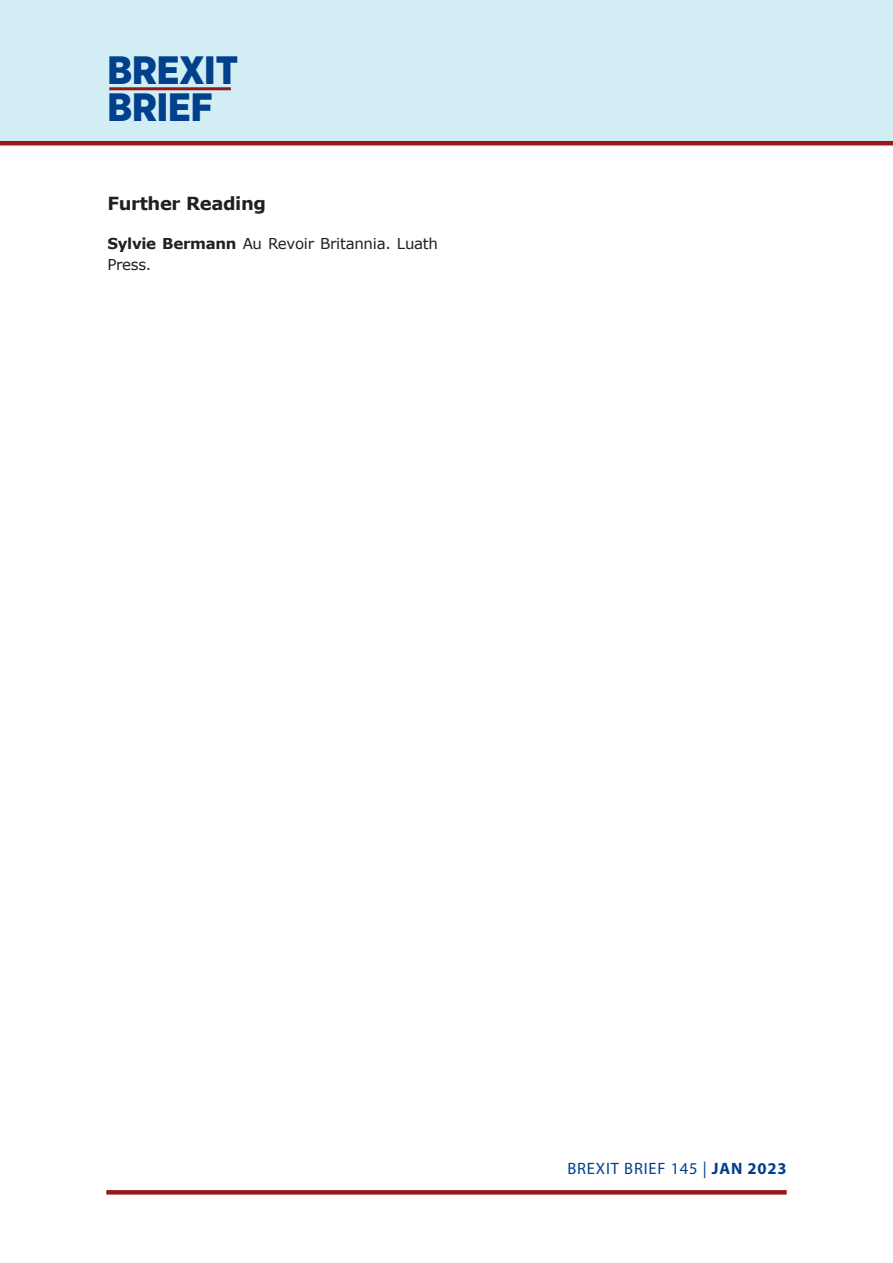
<style>
.page{position:relative;width:893px;height:1263px;background:#fff}
.page>*{position:absolute;margin:0;border:0;box-sizing:border-box;transform-origin:0 0}
.t1{font:900 39.6px/37.5px "Gotham Narrow";color:#00408d}
.Body_copy{font:700 18px "Verdana";letter-spacing:-.02em;color:#231f20}
.t2{font:16.5px "Myriad Pro";letter-spacing:.05em;color:#00408d}
.Body_copy-2{font:15px/21px "Verdana";letter-spacing:-.02em;color:#231f20}
.s1{font-weight:700}
</style>
<div class="page">
<div style="left:0;top:0;width:893px;height:142px;background:#d2edf3"></div>
<hr style="left:0;top:141px;width:893px;height:4px;background:#971819">
<hr style="left:109px;top:87px;width:122px;height:3px;background:#971819">
<svg style="left:106px;top:1190px;width:681px;height:4px;background:#991d1e"></svg>
<h1 class="t1" style="left:107px;top:51px;width:132px">BREXIT<br>BRIEF</h1>
<p class="Body_copy" style="left:107px;top:191px;width:160px">Further Reading</p>
<p class="Body_copy-2" style="left:107px;top:233px;width:332px"><span class="s1">Sylvie Bermann</span> Au Revoir Britannia. Luath<br>Press.</p>
<p class="t2" style="left:567px;top:1158px;width:221px">BREXIT BRIEF 145 | <span class="s1">JAN 2023</span></p>
</div>
